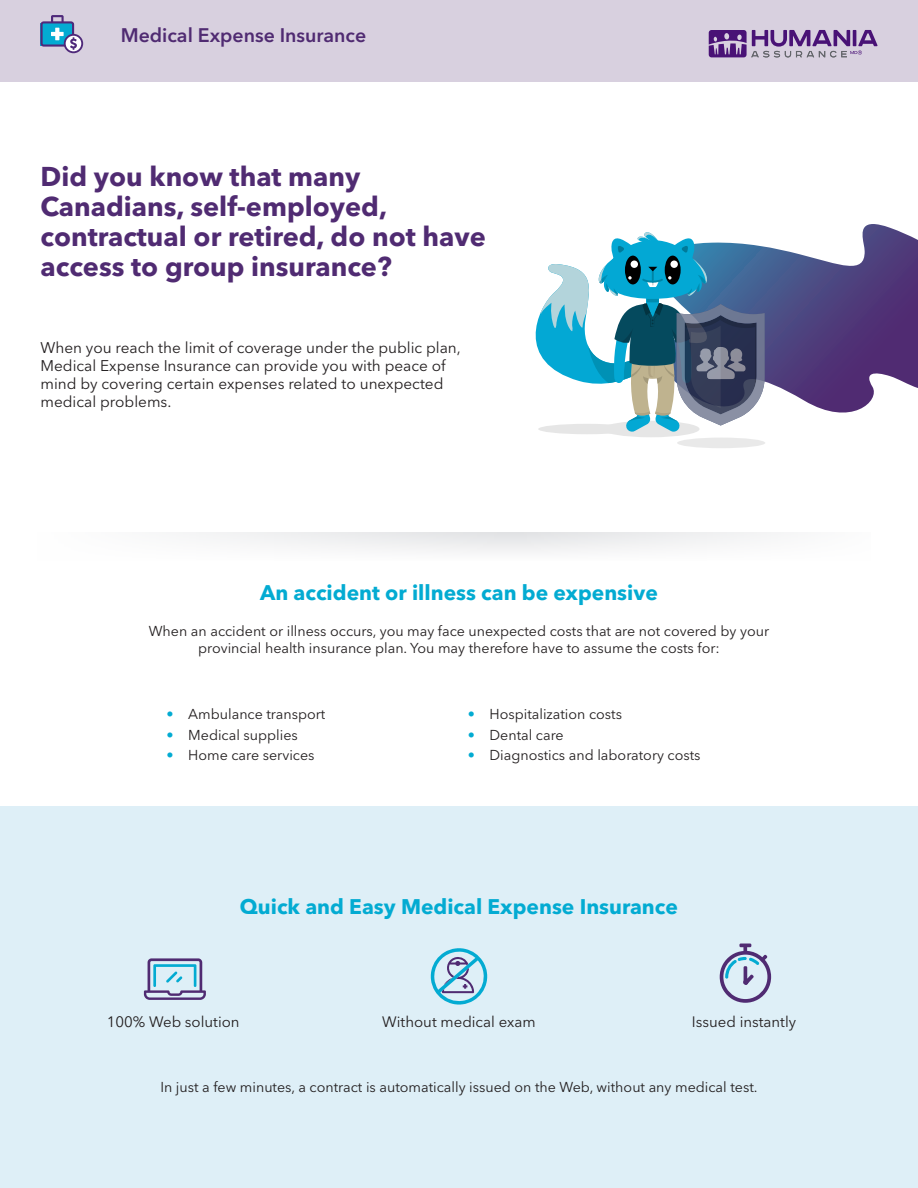
<style>
.page{position:relative;width:918px;height:1188px;background:#fff}
.page>*{position:absolute;margin:0;border:0;box-sizing:border-box;transform-origin:0 0}
.t1{font:700 27px/30px "Avenir Next LT Pro";color:#502b72}
.t2{font:700 21px "Avenir Next LT Pro";color:#03abd2}
.t3{font:600 19.5px "Avenir Next LT Pro";color:#502b72}
.t4{font:15.3px/18px "Avenir Next LT Pro";color:#231f20}
.t5{font:15px "Avenir Next LT Pro";color:#231f20}
.t6{font:14.25px/17.2px "Avenir Next LT Pro";color:#231f20;text-align:center}
.s1{color:#03abd2}
</style>
<div class="page">
<svg style="left:765px;top:224px;width:153px;height:189px"></svg>
<div style="left:0;top:0;width:918px;height:81px;background:#d8d0df"></div>
<svg style="left:40px;top:15px;width:43px;height:38px"></svg>
<div style="left:602px;top:421px;width:98px;height:16px;background:#e6e6e6;border-radius:50%"></div>
<div style="left:538px;top:424px;width:98px;height:10px;background:#e6e6e6;border-radius:50%"></div>
<div style="left:677px;top:438px;width:88px;height:10px;background:#e6e6e6;border-radius:50%"></div>
<svg style="left:535px;top:232px;width:230px;height:200px"></svg>
<div style="left:0;top:807px;width:918px;height:381px;background:#deeff7"></div>
<svg style="left:144px;top:958px;width:62px;height:42px"></svg>
<svg style="left:720px;top:944px;width:51px;height:59px"></svg>
<svg style="left:431px;top:948px;width:56px;height:57px"></svg>
<svg style="left:709px;top:30px;width:169px;height:27px"></svg>
<p class="t3" style="left:121px;top:23px;width:247px">Medical Expense Insurance</p>
<p class="t1" style="left:40px;top:161px;width:447px">Did you know that many<br>Canadians, self-employed, contractual or retired, do not have access to group insurance?</p>
<p class="t4" style="left:40px;top:338px;width:422px">When you reach the limit of coverage under the public plan, Medical Expense Insurance can provide you with peace of mind by covering certain expenses related to unexpected medical problems.</p>
<p class="t2" style="left:260px;top:579px;width:399px">An accident or illness can be expensive</p>
<p class="t6" style="left:149px;top:622px;width:622px">When an accident or illness occurs, you may face unexpected costs that are not covered by your provincial health insurance plan. You may therefore have to assume the costs for:</p>
<p class="t6" style="left:167px;top:706px;width:160px"><span class="s1">•</span> Ambulance transport</p>
<p class="t6" style="left:167px;top:726px;width:133px"><span class="s1">•</span> Medical supplies</p>
<p class="t6" style="left:167px;top:746px;width:149px"><span class="s1">•</span> Home care services</p>
<p class="t6" style="left:468px;top:706px;width:156px"><span class="s1">•</span> Hospitalization costs</p>
<p class="t6" style="left:468px;top:726px;width:97px"><span class="s1">•</span> Dental care</p>
<p class="t6" style="left:468px;top:746px;width:234px"><span class="s1">•</span> Diagnostics and laboratory costs</p>
<p class="t2" style="left:240px;top:894px;width:440px">Quick and Easy Medical Expense Insurance</p>
<p class="t5" style="left:107px;top:1012px;width:134px">100% Web solution</p>
<p class="t5" style="left:382px;top:1012px;width:155px">Without medical exam</p>
<p class="t5" style="left:692px;top:1012px;width:106px">Issued instantly</p>
<p class="t6" style="left:160px;top:1078px;width:599px">In just a few minutes, a contract is automatically issued on the Web, without any medical test.</p>
</div>
